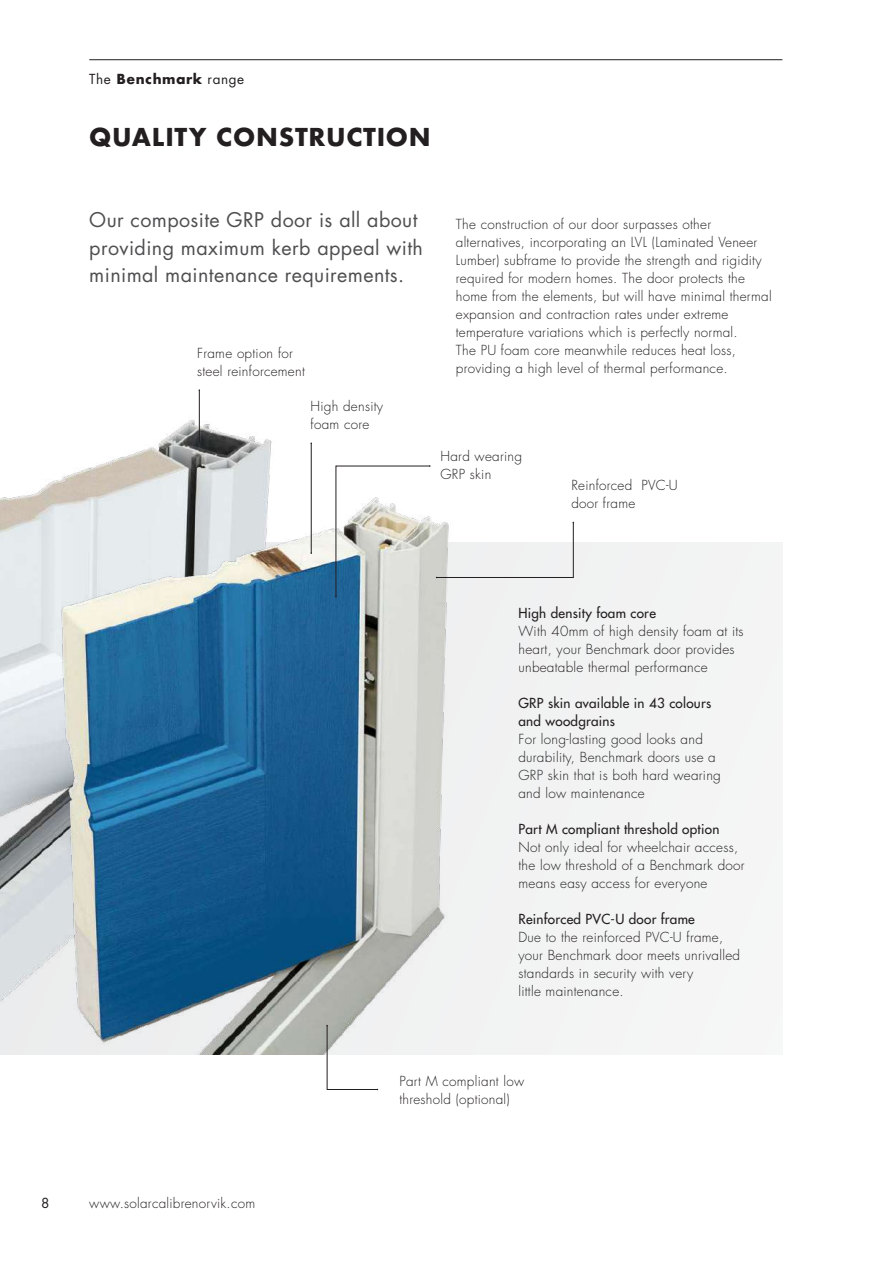
<style>
.page{position:relative;width:893px;height:1263px;background:#fff}
.page>*{position:absolute;margin:0;border:0;box-sizing:border-box;transform-origin:0 0}
.t1{font:700 24px "Futura";letter-spacing:.03em;color:#231f20}
.t2{font:19.65px/27.2px "Futura";letter-spacing:.02em;color:#4f4f51}
.t3{font:300 13.5px/18px "Futura";letter-spacing:.02em;color:#231f20}
.t4{font:13.5px/18px "Futura";letter-spacing:.02em;color:#231f20}
.t5{font:700 13.5px "Futura";letter-spacing:.04em;color:#231f20}
.t6{font:13.5px "Futura";color:#231f20}
.s1{font-weight:400}
</style>
<div class="page">
<div style="left:0;top:542px;width:782px;height:512px;background:#f3f3f4"></div>
<img style="left:17px;top:392px;width:294px;height:105px">
<img style="left:0;top:497px;width:447px;height:557px">
<hr style="left:89px;top:59px;width:693px;height:1px;background:#231f20">
<svg style="left:326px;top:1025px;width:52px;height:65px"></svg>
<hr style="left:311px;top:443px;width:1px;height:110px;background:#231f20">
<hr style="left:199px;top:390px;width:1px;height:52px;background:#231f20">
<svg style="left:335px;top:465px;width:239px;height:132px"></svg>
<p class="t5" style="left:89px;top:69px;width:156px"><span class="s1">The</span> Benchmark <span class="s1">range</span></p>
<h1 class="t1" style="left:89px;top:119px;width:343px">QUALITY CONSTRUCTION</h1>
<h2 class="t2" style="left:89px;top:206px;width:335px">Our composite GRP door is all about providing maximum kerb appeal with minimal maintenance requirements.</h2>
<p class="t3" style="left:456px;top:215px;width:317px">The construction of our door surpasses other alternatives, incorporating an LVL (Laminated Veneer Lumber) subframe to provide the strength and rigidity required for modern homes. The door protects the home from the elements, but will have minimal thermal expansion and contraction rates under extreme temperature variations which is perfectly normal.<br>The PU foam core meanwhile reduces heat loss, providing a high level of thermal performance.</p>
<p class="t3" style="left:197px;top:345px;width:109px">Frame option for steel reinforcement</p>
<p class="t6" style="left:41px;top:1194px;width:10px">8</p>
<p class="t3" style="left:89px;top:1194px;width:167px">www.solarcalibrenorvik.com</p>
<p class="t3" style="left:310px;top:397px;width:74px">High density foam core</p>
<p class="t3" style="left:441px;top:448px;width:83px">Hard wearing<br>GRP skin</p>
<p class="t3" style="left:571px;top:476px;width:108px">Reinforced PVC-U door frame</p>
<p class="t4" style="left:518px;top:604px;width:139px">High density foam core</p>
<p class="t3" style="left:518px;top:622px;width:227px">With 40mm of high density foam at its heart, your Benchmark door provides unbeatable thermal performance</p>
<p class="t4" style="left:518px;top:694px;width:194px">GRP skin available in 43 colours and woodgrains</p>
<p class="t3" style="left:518px;top:730px;width:204px">For long-lasting good looks and durability, Benchmark doors use a<br>GRP skin that is both hard wearing and low maintenance</p>
<p class="t4" style="left:518px;top:820px;width:202px">Part M compliant threshold option</p>
<p class="t3" style="left:518px;top:838px;width:228px">Not only ideal for wheelchair access, the low threshold of a Benchmark door means easy access for everyone</p>
<p class="t4" style="left:518px;top:910px;width:178px">Reinforced PVC-U door frame</p>
<p class="t3" style="left:518px;top:928px;width:223px">Due to the reinforced PVC-U frame, your Benchmark door meets unrivalled standards in security with very<br>little maintenance.</p>
<p class="t3" style="left:399px;top:1072px;width:126px">Part M compliant low threshold (optional)</p>
</div>
